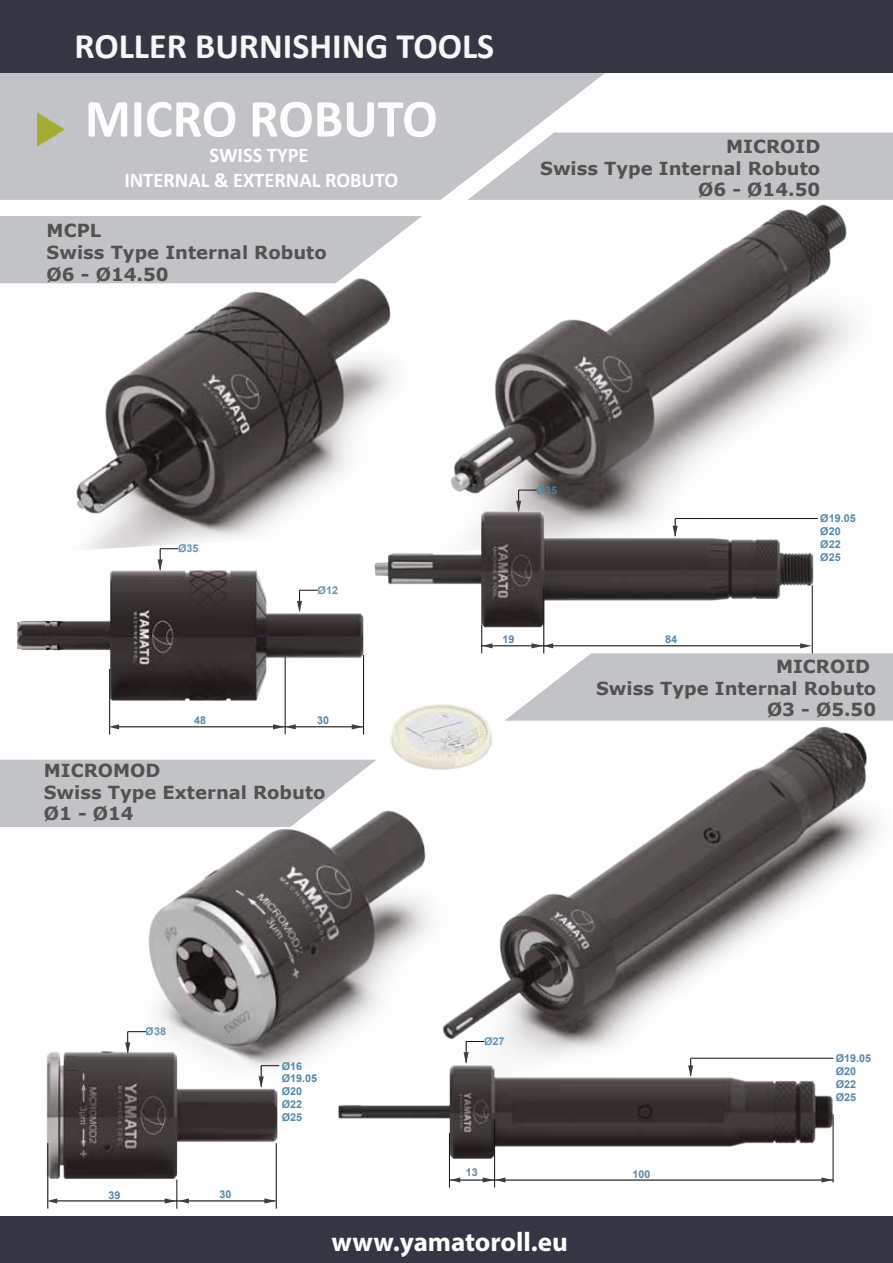
<style>
.page{position:relative;width:893px;height:1263px;background:#fff}
.page>*{position:absolute;margin:0;border:0;box-sizing:border-box;transform-origin:0 0}
.t1{font:700 54px "Calibri";color:#fff}
.t2{font:700 36px "Calibri";color:#f6f6f7}
.t3{font:700 27px "Myriad Pro";color:#fff}
.t4{font:700 21px/25.2px "Calibri";color:#fff;text-align:center}
.t5{font:700 18px/21.6px "Verdana";color:#555150}
.t6{font:700 10.8px/12.9px "Arial";color:#5587a9}
</style>
<div class="page">
<img style="left:450px;top:204px;width:404px;height:291px">
<img style="left:345px;top:704px;width:129px;height:56px">
<img style="left:148px;top:827px;width:227px;height:240px">
<img style="left:375px;top:711px;width:503px;height:346px">
<img style="left:22px;top:283px;width:373px;height:266px">
<div style="left:0;top:0;width:893px;height:72px;background:#343643"></div>
<svg style="left:0;top:72px;width:716px;height:128px;background:#c8c8cb"></svg>
<svg style="left:37px;top:112px;width:28px;height:35px"></svg>
<div style="left:0;top:1217px;width:893px;height:46px;background:#343643"></div>
<img style="left:46px;top:1030px;width:237px;height:169px">
<hr style="left:47px;top:1143px;width:1px;height:65px;background:#13110c">
<hr style="left:54px;top:1200px;width:221px;height:1px;background:#13110c">
<svg style="left:47px;top:1198px;width:10px;height:5px"></svg>
<hr style="left:276px;top:1143px;width:1px;height:65px;background:#13110c">
<svg style="left:264px;top:1198px;width:12px;height:5px"></svg>
<svg style="left:165px;top:1179px;width:24px;height:29px"></svg>
<svg style="left:259px;top:1065px;width:20px;height:23px"></svg>
<img style="left:318px;top:1057px;width:516px;height:114px">
<hr style="left:449px;top:1133px;width:1px;height:54px;background:#13110c">
<hr style="left:450px;top:1179px;width:383px;height:1px;background:#13110c">
<svg style="left:450px;top:1177px;width:10px;height:5px"></svg>
<hr style="left:494px;top:1119px;width:1px;height:68px;background:#13110c">
<hr style="left:833px;top:1114px;width:1px;height:68px;background:#13110c">
<svg style="left:821px;top:1177px;width:12px;height:5px"></svg>
<svg style="left:483px;top:1177px;width:22px;height:5px"></svg>
<hr style="left:691px;top:1058px;width:142px;height:1px;background:#13110c">
<svg style="left:688px;top:1058px;width:5px;height:19px"></svg>
<img style="left:361px;top:495px;width:456px;height:148px">
<hr style="left:543px;top:588px;width:1px;height:65px;background:#13110c">
<hr style="left:481px;top:645px;width:323px;height:1px;background:#13110c">
<hr style="left:812px;top:585px;width:1px;height:68px;background:#13110c">
<svg style="left:481px;top:624px;width:11px;height:29px"></svg>
<hr style="left:675px;top:518px;width:143px;height:1px;background:#13110c">
<svg style="left:673px;top:518px;width:5px;height:19px"></svg>
<img style="left:17px;top:554px;width:360px;height:165px">
<hr style="left:109px;top:669px;width:1px;height:65px;background:#13110c">
<hr style="left:117px;top:726px;width:246px;height:1px;background:#13110c">
<svg style="left:109px;top:724px;width:10px;height:5px"></svg>
<hr style="left:285px;top:657px;width:1px;height:77px;background:#13110c">
<hr style="left:363px;top:655px;width:1px;height:79px;background:#13110c">
<svg style="left:352px;top:724px;width:11px;height:5px"></svg>
<svg style="left:273px;top:724px;width:23px;height:5px"></svg>
<svg style="left:0;top:760px;width:377px;height:67px;background:#c8c9cc"></svg>
<svg style="left:0;top:216px;width:422px;height:67px;background:#c7c8cb"></svg>
<div style="left:468px;top:133px;width:425px;height:67px;background:#c2c3c6"></div>
<svg style="left:505px;top:643px;width:388px;height:78px"></svg>
<svg style="left:125px;top:1027px;width:41px;height:27px"></svg>
<svg style="left:464px;top:1037px;width:40px;height:27px"></svg>
<svg style="left:516px;top:486px;width:41px;height:26px"></svg>
<svg style="left:158px;top:544px;width:40px;height:27px"></svg>
<svg style="left:297px;top:586px;width:41px;height:27px"></svg>
<h2 class="t2" style="left:74px;top:20px;width:421px">ROLLER BURNISHING TOOLS</h2>
<h1 class="t1" style="left:85px;top:80px;width:354px">MICRO ROBUTO</h1>
<p class="t4" style="left:124px;top:142px;width:275px">SWISS TYPE<br>INTERNAL &amp; EXTERNAL ROBUTO</p>
<p class="t5" style="left:47px;top:220px;width:282px">MCPL<br>Swiss Type Internal Robuto<br>Ø6 - Ø14.50</p>
<p class="t5" style="left:540px;top:135px;width:282px;text-align:right">MICROID<br>Swiss Type Internal Robuto<br>Ø6 - Ø14.50</p>
<p class="t6" style="left:194px;top:714px;width:13px">48</p>
<p class="t6" style="left:317px;top:714px;width:13px">30</p>
<p class="t5" style="left:44px;top:759px;width:283px">MICROMOD<br>Swiss Type External Robuto<br>Ø1 - Ø14</p>
<p class="t6" style="left:282px;top:1059px;width:37px">Ø16<br>Ø19.05<br>Ø20<br>Ø22<br>Ø25</p>
<p class="t6" style="left:503px;top:633px;width:13px">19</p>
<p class="t6" style="left:665px;top:633px;width:13px">84</p>
<p class="t6" style="left:820px;top:512px;width:37px">Ø19.05<br>Ø20<br>Ø22<br>Ø25</p>
<p class="t5" style="left:776px;top:655px;width:96px">MICROID</p>
<p class="t5" style="left:596px;top:677px;width:282px">Swiss Type Internal Robuto</p>
<p class="t5" style="left:767px;top:699px;width:111px">Ø3 - Ø5.50</p>
<p class="t6" style="left:836px;top:1052px;width:37px">Ø19.05<br>Ø20<br>Ø22<br>Ø25</p>
<p class="t6" style="left:108px;top:1189px;width:13px">39</p>
<p class="t6" style="left:219px;top:1188px;width:13px">30</p>
<p class="t6" style="left:466px;top:1166px;width:13px">13</p>
<p class="t6" style="left:633px;top:1167px;width:19px">100</p>
<h3 class="t3" style="left:331px;top:1224px;width:238px">www.yamatoroll.eu</h3>
</div>
